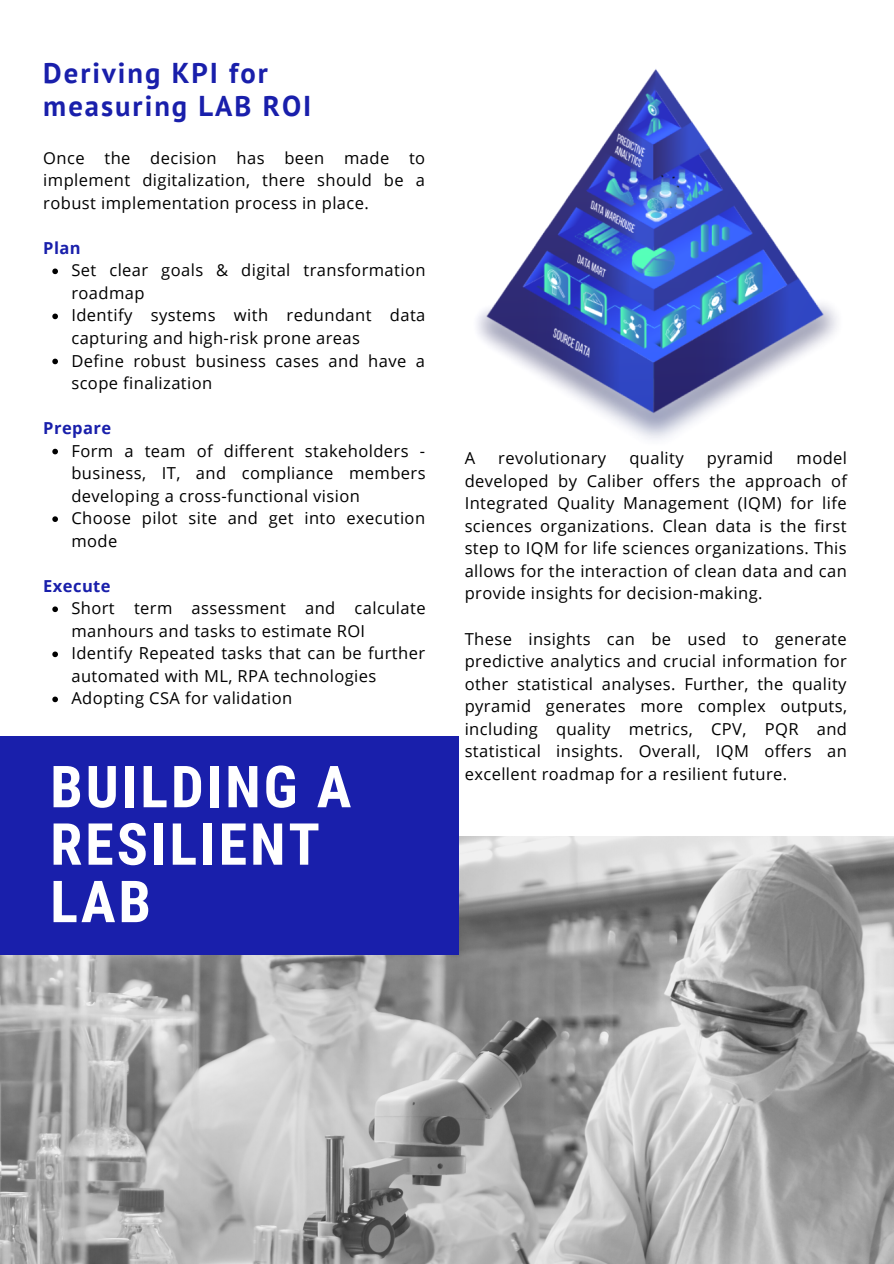
<style>
.page{position:relative;width:894px;height:1264px;background:#fff}
.page>*{position:absolute;margin:0;border:0;box-sizing:border-box;transform-origin:0 0}
.t1{font:700 57.9px/57.4px "Roboto Condensed";letter-spacing:.05em;color:#fff}
.t2{font:700 28.65px/32.7px "PT Sans";letter-spacing:.07em;color:#191fab}
.t3{font:16.5px/22.5px "Open Sans";letter-spacing:.025em;color:#000}
.t4{font:700 16.5px "Open Sans";letter-spacing:.025em;color:#191fab}
</style>
<div class="page">
<img style="left:0;top:836px;width:893px;height:427px">
<div style="left:0;top:736px;width:458px;height:218px;background:#191fab"></div>
<img style="left:477px;top:69px;width:360px;height:371px">
<svg style="left:52px;top:268px;width:6px;height:6px"></svg>
<svg style="left:52px;top:313px;width:6px;height:6px"></svg>
<svg style="left:52px;top:358px;width:6px;height:6px"></svg>
<svg style="left:52px;top:449px;width:6px;height:5px"></svg>
<svg style="left:52px;top:516px;width:6px;height:6px"></svg>
<svg style="left:52px;top:606px;width:6px;height:6px"></svg>
<svg style="left:52px;top:651px;width:6px;height:6px"></svg>
<svg style="left:52px;top:696px;width:6px;height:6px"></svg>
<p class="t2" style="left:43px;top:56px;width:269px">Deriving KPI for measuring LAB ROI</p>
<p class="t3" style="left:43px;top:146px;width:383px;text-align:justify">Once the decision has been made to implement digitalization, there should be a robust implementation process in place.</p>
<p class="t4" style="left:43px;top:236px;width:39px">Plan</p>
<p class="t3" style="left:71px;top:259px;width:355px">Set clear goals &amp; digital transformation roadmap</p>
<p class="t3" style="left:71px;top:304px;width:355px">Identify systems with redundant data capturing and high-risk prone areas</p>
<p class="t3" style="left:71px;top:349px;width:355px">Define robust business cases and have a scope finalization</p>
<p class="t4" style="left:43px;top:416px;width:69px">Prepare</p>
<p class="t3" style="left:71px;top:439px;width:355px;text-align:justify">Form a team of different stakeholders - business, IT, and compliance members developing a cross-functional vision</p>
<p class="t3" style="left:71px;top:506px;width:355px">Choose pilot site and get into execution mode</p>
<p class="t4" style="left:43px;top:574px;width:69px">Execute</p>
<p class="t3" style="left:71px;top:596px;width:355px">Short term assessment and calculate manhours and tasks to estimate ROI</p>
<p class="t3" style="left:71px;top:641px;width:355px">Identify Repeated tasks that can be further automated with ML, RPA technologies</p>
<p class="t3" style="left:71px;top:686px;width:222px">Adopting CSA for validation</p>
<p class="t1" style="left:50px;top:758px;width:302px">BUILDING A<br>RESILIENT<br>LAB</p>
<p class="t3" style="left:464px;top:446px;width:12px">A</p>
<p class="t3" style="left:498px;top:446px;width:109px">revolutionary</p>
<p class="t3" style="left:629px;top:446px;width:56px">quality</p>
<p class="t3" style="left:706px;top:446px;width:68px">pyramid</p>
<p class="t3" style="left:464px;top:446px;width:384px;text-align:justify;text-indent:332px">model developed by Caliber offers the approach of Integrated Quality Management (IQM) for life sciences organizations. Clean data is the first step to IQM for life sciences organizations. This allows for the interaction of clean data and can provide insights for decision-making.</p>
<p class="t3" style="left:464px;top:627px;width:384px;text-align:justify">These insights can be used to generate predictive analytics and crucial information for other statistical analyses. Further, the quality pyramid generates more complex outputs, including quality metrics, CPV, PQR and statistical insights. Overall, IQM offers an excellent roadmap for a resilient future.</p>
</div>
